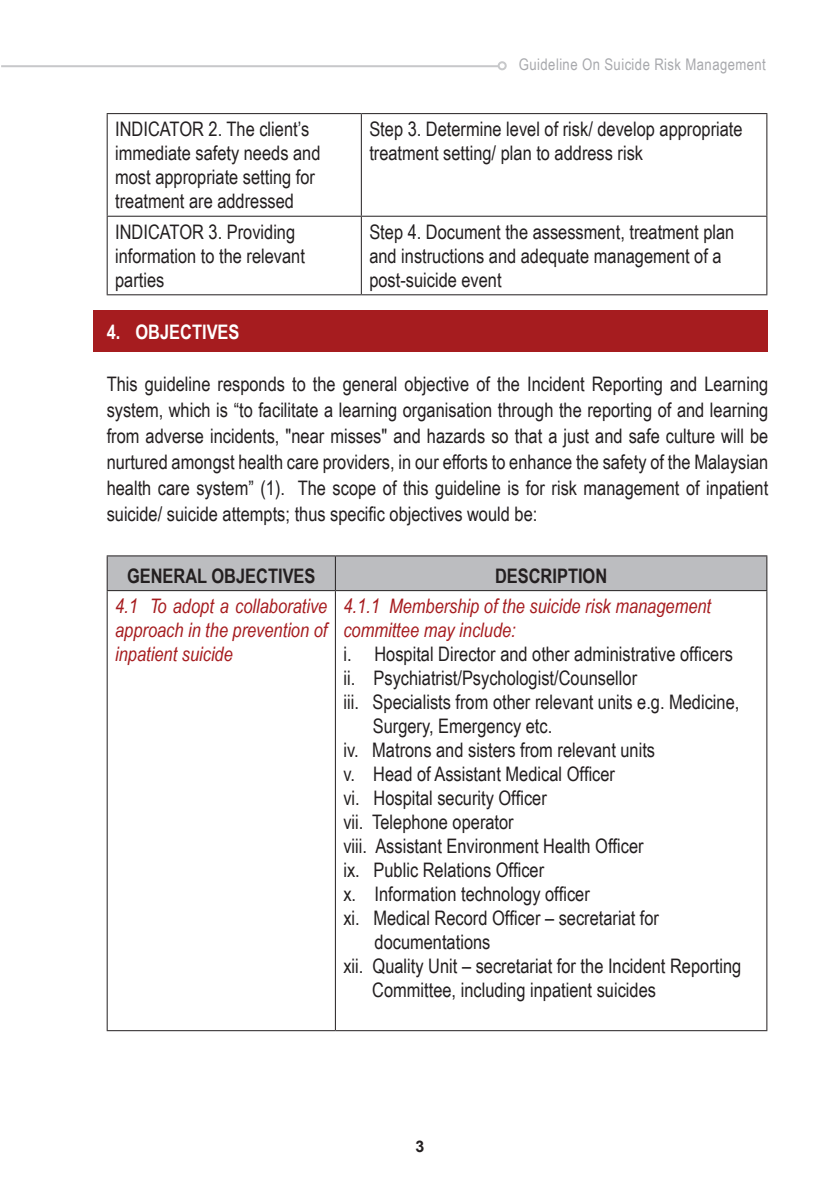
<style>
.page{position:relative;width:840px;height:1191px;background:#fff}
.page>*{position:absolute;margin:0;border:0;box-sizing:border-box;transform-origin:0 0}
.t1{font:20px/24px "Arial Narrow";color:#231f20}
.t2{font:italic 20px/24px "Arial Narrow";color:#a61c1f;text-align:justify}
.t3{font:700 20px "Arial Narrow";color:#231f20}
.t4{font:700 20px "Arial Narrow";color:#fff}
.t5{font:16px "Arial Narrow";letter-spacing:.025em;color:#a8a9ad}
.t6{font:700 16px "Arial";color:#231f20}
</style>
<div class="page">
<hr style="left:1px;top:65px;width:497px;height:2px;background:#c7c8ca">
<div style="left:497px;top:61px;width:9px;height:9px;border:2px solid #c7c8ca;border-radius:50%"></div>
<div style="left:94px;top:311px;width:673px;height:41px;background:#a61c1f"></div>
<hr style="left:107px;top:113px;width:254px;height:1px;background:#231f20">
<hr style="left:107px;top:114px;width:1px;height:102px;background:#231f20">
<hr style="left:361px;top:113px;width:406px;height:1px;background:#231f20">
<hr style="left:360px;top:114px;width:1px;height:102px;background:#231f20">
<hr style="left:766px;top:114px;width:1px;height:102px;background:#231f20">
<hr style="left:107px;top:216px;width:254px;height:1px;background:#231f20">
<hr style="left:107px;top:217px;width:1px;height:77px;background:#231f20">
<hr style="left:361px;top:216px;width:406px;height:1px;background:#231f20">
<hr style="left:360px;top:217px;width:1px;height:77px;background:#231f20">
<hr style="left:766px;top:217px;width:1px;height:77px;background:#231f20">
<hr style="left:107px;top:294px;width:254px;height:1px;background:#231f20">
<hr style="left:361px;top:294px;width:406px;height:1px;background:#231f20">
<div style="left:108px;top:556px;width:658px;height:34px;background:#bcbdc0"></div>
<hr style="left:107px;top:555px;width:228px;height:1px;background:#231f20">
<hr style="left:107px;top:556px;width:1px;height:34px;background:#231f20">
<hr style="left:335px;top:555px;width:432px;height:1px;background:#231f20">
<hr style="left:335px;top:556px;width:1px;height:34px;background:#231f20">
<hr style="left:766px;top:556px;width:1px;height:34px;background:#231f20">
<hr style="left:107px;top:590px;width:228px;height:1px;background:#231f20">
<hr style="left:107px;top:591px;width:1px;height:439px;background:#231f20">
<hr style="left:335px;top:590px;width:432px;height:1px;background:#231f20">
<hr style="left:335px;top:591px;width:1px;height:439px;background:#231f20">
<hr style="left:766px;top:591px;width:1px;height:439px;background:#231f20">
<hr style="left:107px;top:1030px;width:228px;height:1px;background:#231f20">
<hr style="left:335px;top:1030px;width:432px;height:1px;background:#231f20">
<p class="t5" style="left:518px;top:55px;width:248px">Guideline On Suicide Risk Management</p>
<p class="t1" style="left:115px;top:117px;width:207px">INDICATOR 2. The client’s immediate safety needs and most appropriate setting for treatment are addressed</p>
<p class="t1" style="left:369px;top:117px;width:374px">Step 3. Determine level of risk/ develop appropriate treatment setting/ plan to address risk</p>
<p class="t1" style="left:115px;top:220px;width:191px">INDICATOR 3. Providing information to the relevant parties</p>
<p class="t1" style="left:369px;top:220px;width:366px">Step 4. Document the assessment, treatment plan and instructions and adequate management of a post-suicide event</p>
<p class="t4" style="left:107px;top:321px;width:134px">4. OBJECTIVES</p>
<p class="t1" style="left:107px;top:371px;width:663px;line-height:26px;text-align:justify">This guideline responds to the general objective of the Incident Reporting and Learning system, which is “to facilitate a learning organisation through the reporting of and learning from adverse incidents, "near misses" and hazards so that a just and safe culture will be nurtured amongst health care providers, in our efforts to enhance the safety of the Malaysian health care system” (1). The scope of this guideline is for risk management of inpatient suicide/ suicide attempts; thus specific objectives would be:</p>
<p class="t3" style="left:127px;top:564px;width:190px">GENERAL OBJECTIVES</p>
<p class="t3" style="left:494px;top:564px;width:114px">DESCRIPTION</p>
<p class="t2" style="left:115px;top:594px;width:213px">4.1 To adopt a collaborative approach in the prevention of inpatient suicide</p>
<p class="t2" style="left:343px;top:594px;width:369px">4.1.1 Membership of the suicide risk management committee may include:</p>
<p class="t1" style="left:343px;top:642px;width:391px">i. Hospital Director and other administrative officers</p>
<p class="t1" style="left:343px;top:666px;width:295px">ii. Psychiatrist/Psychologist/Counsellor</p>
<p class="t1" style="left:343px;top:690px;width:397px">iii. Specialists from other relevant units e.g. Medicine,</p>
<p class="t1" style="left:372px;top:714px;width:181px">Surgery, Emergency etc.</p>
<p class="t1" style="left:343px;top:738px;width:313px">iv. Matrons and sisters from relevant units</p>
<p class="t1" style="left:343px;top:762px;width:273px">v. Head of Assistant Medical Officer</p>
<p class="t1" style="left:343px;top:786px;width:205px">vi. Hospital security Officer</p>
<p class="t1" style="left:343px;top:810px;width:172px">vii. Telephone operator</p>
<p class="t1" style="left:343px;top:834px;width:301px">viii. Assistant Environment Health Officer</p>
<p class="t1" style="left:343px;top:858px;width:202px">ix. Public Relations Officer</p>
<p class="t1" style="left:343px;top:882px;width:248px">x. Information technology officer</p>
<p class="t1" style="left:343px;top:906px;width:317px">xi. Medical Record Officer – secretariat for</p>
<p class="t1" style="left:374px;top:930px;width:117px">documentations</p>
<p class="t1" style="left:343px;top:954px;width:399px">xii. Quality Unit – secretariat for the Incident Reporting</p>
<p class="t1" style="left:372px;top:978px;width:285px">Committee, including inpatient suicides</p>
<p class="t6" style="left:415px;top:1135px;width:10px">3</p>
</div>
